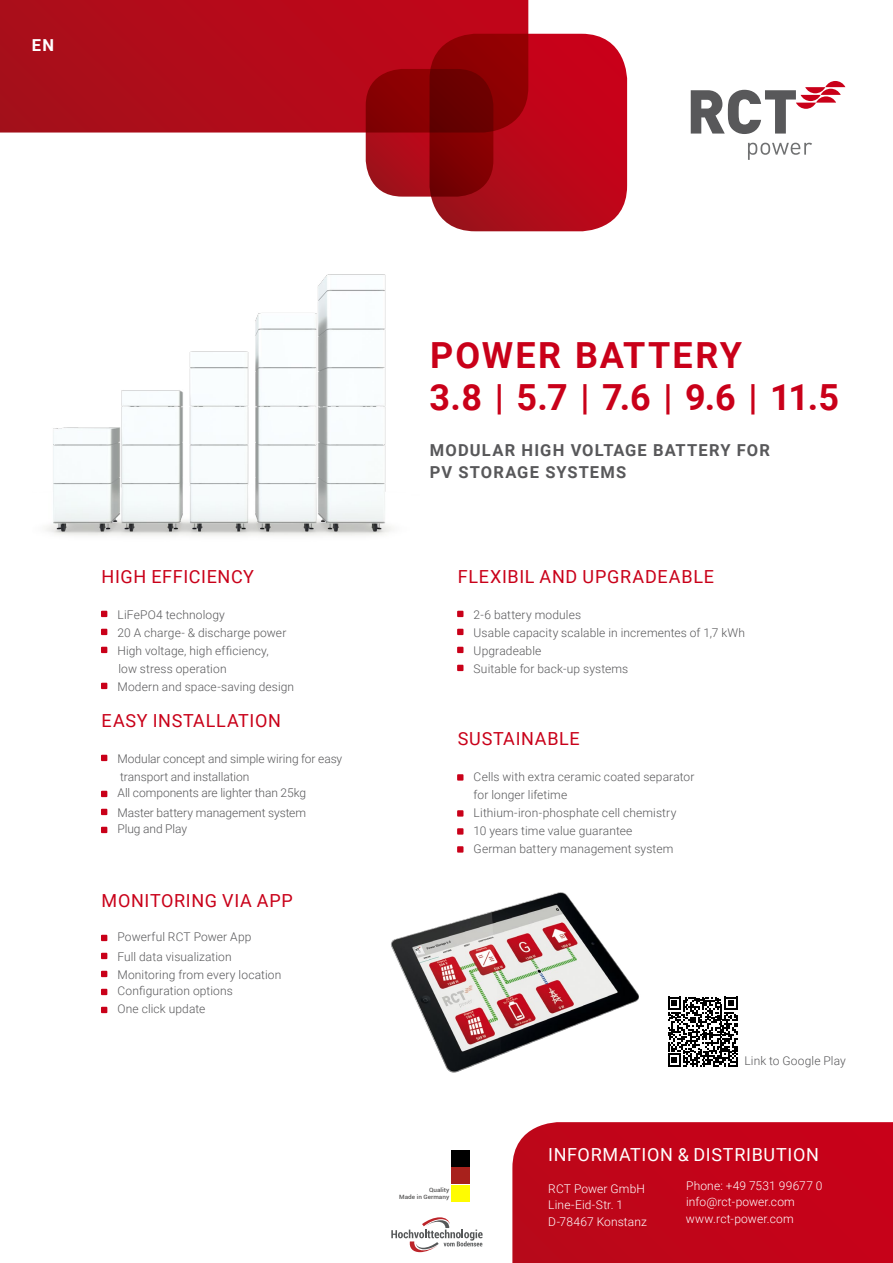
<style>
.page{position:relative;width:893px;height:1263px;background:#fff}
.page>*{position:absolute;margin:0;border:0;box-sizing:border-box;transform-origin:0 0}
.t1{font:700 36px/42px "Roboto";letter-spacing:.055em;color:#c90019}
.t2{font:18px "Roboto";letter-spacing:.035em;color:#c90019}
.t3{font:18px "Roboto";letter-spacing:.035em;color:#fff}
.t4{font:700 16.5px/22.5px "Roboto";letter-spacing:.07em;color:#58585a}
.t5{font:700 16.5px "Roboto";color:#fff}
.t6{font:300 12px/18px "Roboto";letter-spacing:.01em;color:#58585a}
.t7{font:300 12px/16.5px "Roboto";letter-spacing:.01em;color:#fff}
.t8{font:500 5.85px/7.1px "Roboto";color:#575656;text-align:right;scale:1.09 1}
</style>
<div class="page">
<svg style="left:101px;top:611px;width:6px;height:6px"></svg>
<svg style="left:101px;top:629px;width:6px;height:6px"></svg>
<svg style="left:101px;top:647px;width:6px;height:6px"></svg>
<svg style="left:101px;top:683px;width:6px;height:6px"></svg>
<svg style="left:101px;top:755px;width:6px;height:6px"></svg>
<svg style="left:101px;top:791px;width:6px;height:6px"></svg>
<svg style="left:101px;top:809px;width:6px;height:6px"></svg>
<svg style="left:101px;top:827px;width:6px;height:6px"></svg>
<svg style="left:457px;top:611px;width:6px;height:6px"></svg>
<svg style="left:457px;top:629px;width:6px;height:6px"></svg>
<svg style="left:457px;top:647px;width:6px;height:6px"></svg>
<svg style="left:457px;top:665px;width:6px;height:6px"></svg>
<div style="left:457px;top:774px;width:6px;height:7px;background:#c90019"></div>
<div style="left:457px;top:810px;width:6px;height:7px;background:#c90019"></div>
<div style="left:457px;top:828px;width:6px;height:7px;background:#c90019"></div>
<div style="left:457px;top:846px;width:6px;height:7px;background:#c90019"></div>
<svg style="left:0;top:0;width:528px;height:133px;background:#b20b1a"></svg>
<svg style="left:430px;top:34px;width:197px;height:197px;background:#b40515"></svg>
<svg style="left:366px;top:69px;width:127px;height:128px;background:#860307"></svg>
<svg style="left:691px;top:81px;width:154px;height:53px"></svg>
<svg style="left:748px;top:143px;width:64px;height:17px"></svg>
<img style="left:46px;top:274px;width:346px;height:262px">
<img style="left:391px;top:892px;width:248px;height:181px">
<svg style="left:668px;top:997px;width:69px;height:69px"></svg>
<svg style="left:101px;top:935px;width:6px;height:6px"></svg>
<svg style="left:101px;top:953px;width:6px;height:6px"></svg>
<svg style="left:101px;top:971px;width:6px;height:6px"></svg>
<svg style="left:101px;top:989px;width:6px;height:6px"></svg>
<svg style="left:101px;top:1007px;width:6px;height:6px"></svg>
<div style="left:451px;top:1167px;width:19px;height:17px;background:#a8211c"></div>
<div style="left:451px;top:1150px;width:19px;height:16px;background:#000"></div>
<div style="left:451px;top:1185px;width:19px;height:16px;background:#fffc01"></div>
<svg style="left:391px;top:1217px;width:92px;height:35px"></svg>
<div style="left:512px;top:1122px;width:381px;height:141px;background:#c20419"></div>
<h3 class="t5" style="left:32px;top:33px;width:24px">EN</h3>
<h2 class="t2" style="left:102px;top:564px;width:154px">HIGH EFFICIENCY</h2>
<p class="t6" style="left:117px;top:605px;width:178px">LiFePO4 technology<br>20 A charge- &amp; discharge power<br>High voltage, high efficiency,<br>low stress operation<br>Modern and space-saving design</p>
<h2 class="t2" style="left:102px;top:708px;width:181px">EASY INSTALLATION</h2>
<p class="t6" style="left:117px;top:749px;width:226px">Modular concept and simple wiring for easy transport and installation</p>
<p class="t6" style="left:117px;top:783px;width:190px;line-height:19.5px">All components are lighter than 25kg<br>Master battery management system</p>
<p class="t6" style="left:117px;top:819px;width:71px">Plug and Play</p>
<h2 class="t2" style="left:102px;top:888px;width:193px">MONITORING VIA APP</h2>
<p class="t6" style="left:117px;top:927px;width:135px;line-height:19.5px">Powerful RCT Power App<br>Full data visualization</p>
<p class="t6" style="left:117px;top:966px;width:165px;line-height:16.5px">Monitoring from every location<br>Configuration options</p>
<p class="t6" style="left:117px;top:999px;width:89px">One click update</p>
<h1 class="t1" style="left:430px;top:333px;width:411px">POWER BATTERY<br>3.8 | 5.7 | 7.6 | 9.6 | 11.5</h1>
<h3 class="t4" style="left:430px;top:438px;width:342px">MODULAR HIGH VOLTAGE BATTERY FOR<br>PV STORAGE SYSTEMS</h3>
<h2 class="t2" style="left:458px;top:564px;width:258px">FLEXIBIL AND UPGRADEABLE</h2>
<p class="t6" style="left:474px;top:605px;width:273px">2-6 battery modules<br>Usable capacity scalable in incrementes of 1,7 kWh<br>Upgradeable<br>Suitable for back-up systems</p>
<h2 class="t2" style="left:458px;top:726px;width:124px">SUSTAINABLE</h2>
<p class="t6" style="left:474px;top:767px;width:222px">Cells with extra ceramic coated separator for longer lifetime Lithium-iron-phosphate cell chemistry<br>10 years time value guarantee<br>German battery management system</p>
<p class="t8" style="left:399px;top:1186px;width:47px">Quality<br>Made in Germany</p>
<p class="t6" style="left:744px;top:1052px;width:103px">Link to Google Play</p>
<h2 class="t3" style="left:548px;top:1142px;width:272px">INFORMATION &amp; DISTRIBUTION</h2>
<p class="t7" style="left:548px;top:1180px;width:100px">RCT Power GmbH<br>Line-Eid-Str. 1<br>D-78467 Konstanz</p>
<p class="t7" style="left:686px;top:1177px;width:138px">Phone: +49 7531 99677 0 info@rct-power.com www.rct-power.com</p>
</div>
